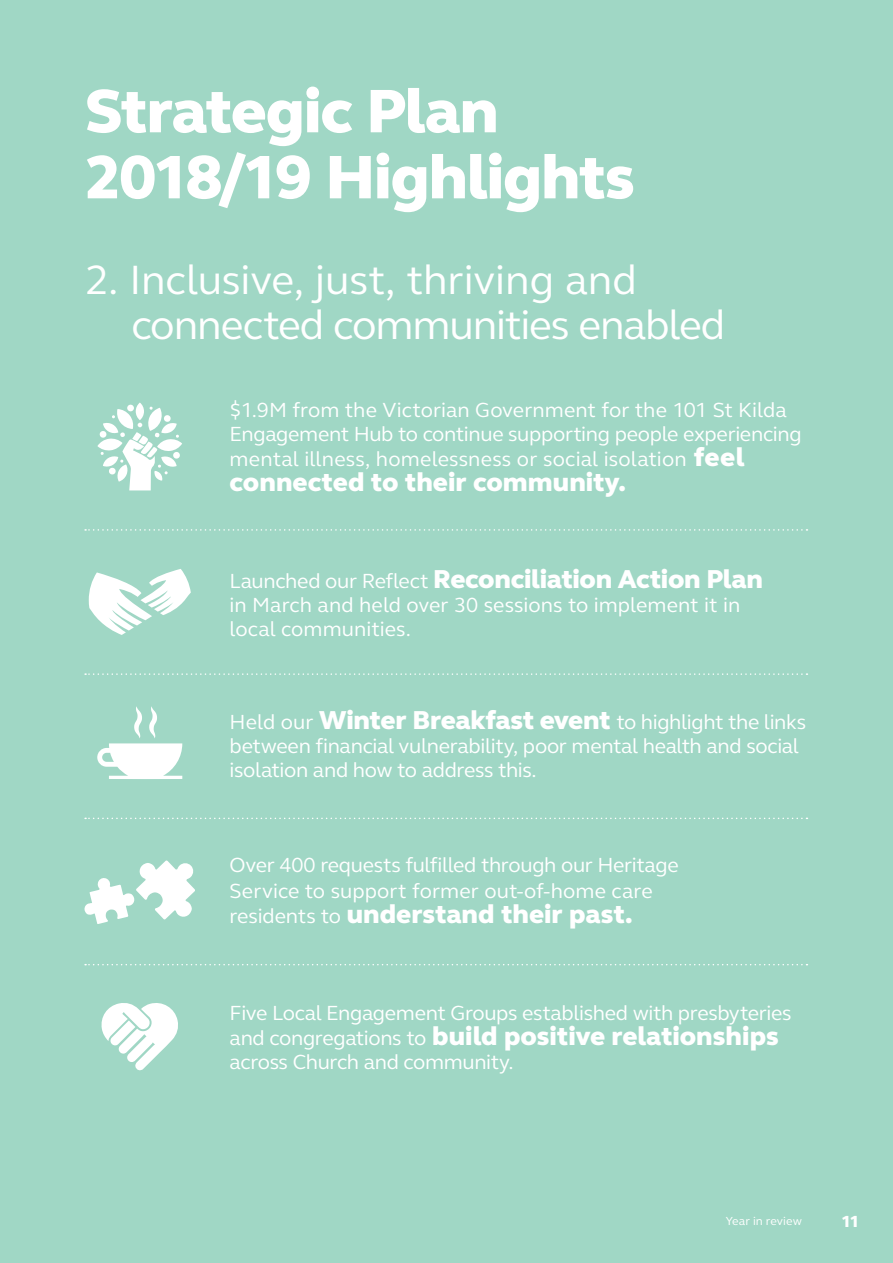
<style>
.page{position:relative;width:893px;height:1263px;background:#a0d7c5}
.page>*{position:absolute;margin:0;border:0;box-sizing:border-box;transform-origin:0 0}
.t1{font:800 63px/66px "FS Elliot Pro";letter-spacing:-.015em;color:#fff}
.t2{font:42px/45px "FS Elliot Pro";letter-spacing:-.015em;color:#fff}
.t3{font:800 26.55px "FS Elliot Pro";color:#fff}
.t4{font:21px/24px "FS Elliot Pro";letter-spacing:-.01em;color:#fff}
.t5{font:800 16.5px "FS Elliot Pro";color:#fff}
.t6{font:12px "FS Elliot Pro";letter-spacing:.01em;color:#fff}
.s1{font-weight:800;font-size:26.55px}
.s2{font-weight:400;font-size:21px}
</style>
<div class="page">
<div style="left:127px;top:405px;width:7px;height:6px;background:#fff;border-radius:50%"></div>
<svg style="left:136px;top:402px;width:8px;height:18px"></svg>
<svg style="left:97px;top:406px;width:85px;height:84px"></svg>
<svg style="left:89px;top:569px;width:102px;height:66px"></svg>
<svg style="left:97px;top:706px;width:85px;height:73px"></svg>
<svg style="left:101px;top:1003px;width:77px;height:67px"></svg>
<svg style="left:84px;top:860px;width:111px;height:64px"></svg>
<svg style="left:85px;top:529px;width:722px;height:2px"></svg>
<svg style="left:85px;top:673px;width:722px;height:2px"></svg>
<svg style="left:85px;top:818px;width:722px;height:1px"></svg>
<svg style="left:85px;top:964px;width:722px;height:1px"></svg>
<h1 class="t1" style="left:85px;top:78px;width:551px">Strategic Plan<br>2018/19 Highlights</h1>
<h2 class="t2" style="left:131px;top:256px;width:595px;text-indent:-46px">2. Inclusive, just, thriving and connected communities enabled</h2>
<p class="t4" style="left:230px;top:398px;width:574px">$1.9M from the Victorian Government for the 101 St Kilda<br>Engagement Hub to continue supporting people experiencing mental illness, homelessness or social isolation <span class="s1">feel</span></p>
<p class="t3" style="left:230px;top:464px;width:398px">connected to their community.</p>
<p class="t3" style="left:230px;top:561px;width:535px"><span class="s2">Launched our Reflect</span> Reconciliation Action Plan</p>
<p class="t4" style="left:230px;top:592px;width:512px">in March and held over 30 sessions to implement it in local communities.</p>
<p class="t4" style="left:230px;top:709px;width:578px">Held our <span class="s1">Winter Breakfast event</span> to highlight the links between financial vulnerability, poor mental health and social isolation and how to address this.</p>
<p class="t4" style="left:230px;top:852px;width:451px;line-height:25.5px">Over 400 requests fulfilled through our Heritage<br>Service to support former out-of-home care</p>
<p class="t3" style="left:230px;top:897px;width:404px"><span class="s2">residents to</span> understand their past.</p>
<p class="t4" style="left:230px;top:1000px;width:563px">Five Local Engagement Groups established with presbyteries</p>
<p class="t3" style="left:230px;top:1018px;width:551px"><span class="s2">and congregations to</span> build positive relationships</p>
<p class="t4" style="left:230px;top:1049px;width:286px">across Church and community.</p>
<p class="t6" style="left:726px;top:1213px;width:78px">Year in review</p>
<p class="t5" style="left:841px;top:1210px;width:19px">11</p>
</div>
